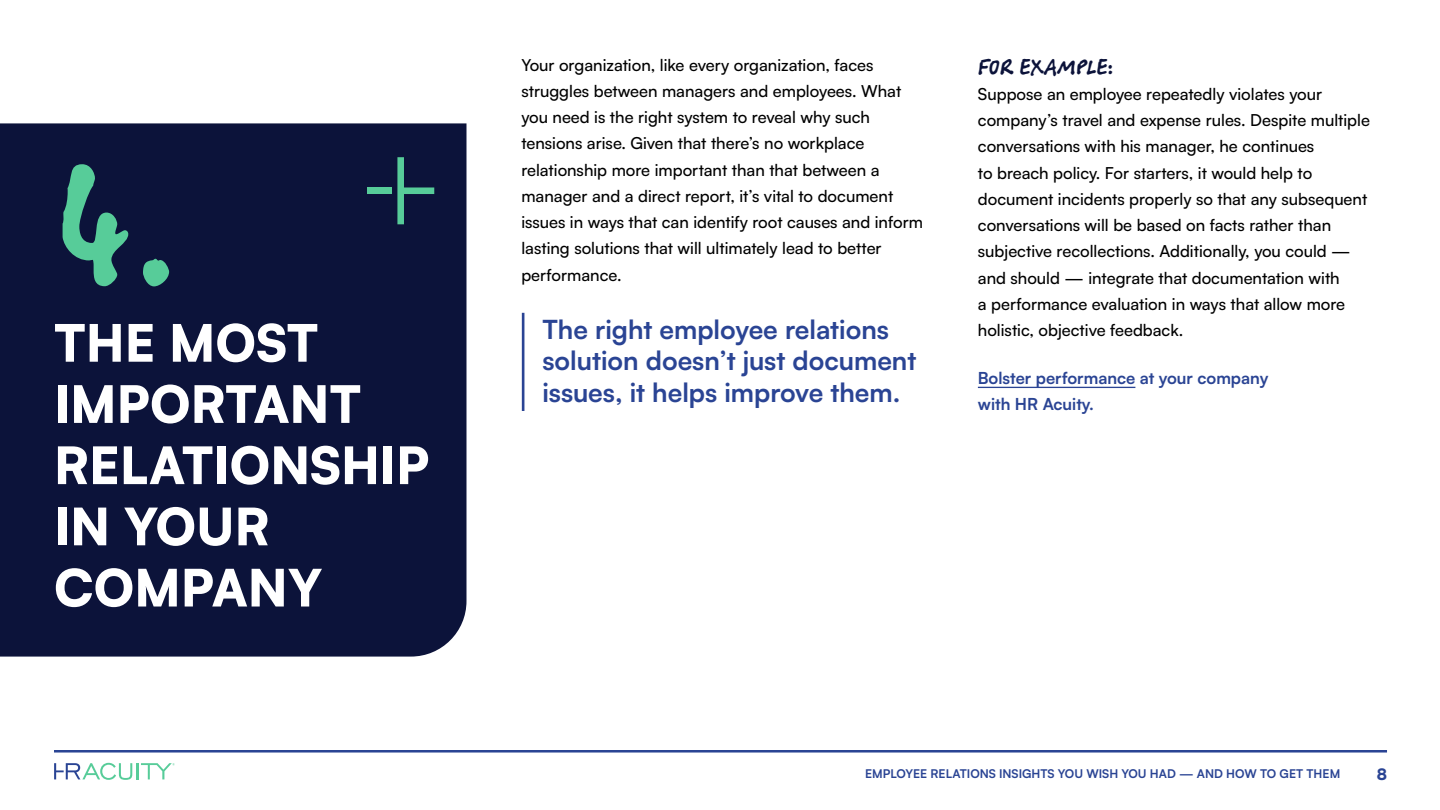
<style>
.page{position:relative;width:1440px;height:810px;background:#fff}
.page>*{position:absolute;margin:0;border:0;box-sizing:border-box;transform-origin:0 0}
.t1{font:153.52px "Berranger Hand ITC Std";color:#57cc99}
.t2{font:900 51px/61.2px "Satoshi";color:#fff}
.t3{font:700 26.25px/31.5px "Satoshi";color:#2a4494}
.t4{font:21px "Berranger Hand ITC Std";letter-spacing:-.005em;color:#0c133a}
.t5{font:500 16.5px/26.2px "Satoshi";color:#000}
.t6{font:700 16.5px/26.2px "Satoshi";color:#2a4494}
.t7{font:900 15.6px "Satoshi";color:#2a4494}
.t8{font:700 12px "Satoshi";color:#2a4494}
</style>
<div class="page">
<svg style="left:54px;top:763px;width:121px;height:17px"></svg>
<hr style="left:54px;top:750px;width:1333px;height:3px;background:#2a4494">
<div style="left:0;top:123px;width:466px;height:534px;background:#0c133a"></div>
<div style="left:367px;top:187px;width:24px;height:7px;background:#57cc99"></div>
<svg style="left:397px;top:157px;width:37px;height:67px;background:#1f4252"></svg>
<hr style="left:978px;top:387px;width:157px;height:1px;background:#2a4494">
<hr style="left:522px;top:313px;width:2px;height:98px;background:#2a4494">
<h1 class="t1" style="left:54px;top:113px;width:125px">4.</h1>
<h2 class="t2" style="left:54px;top:309px;width:377px">THE MOST<br>IMPORTANT<br>RELATIONSHIP<br>IN YOUR<br>COMPANY</h2>
<p class="t5" style="left:521px;top:51px;width:403px">Your organization, like every organization, faces struggles between managers and employees. What you need is the right system to reveal why such tensions arise. Given that there’s no workplace relationship more important than that between a manager and a direct report, it’s vital to document issues in ways that can identify root causes and inform lasting solutions that will ultimately lead to better performance.</p>
<h3 class="t3" style="left:542px;top:312px;width:375px">The right employee relations solution doesn’t just document issues, it helps improve them.</h3>
<p class="t4" style="left:978px;top:52px;width:137px">FOR EXAMPLE:</p>
<p class="t5" style="left:978px;top:80px;width:394px">Suppose an employee repeatedly violates your company’s travel and expense rules. Despite multiple conversations with his manager, he continues<br>to breach policy. For starters, it would help to document incidents properly so that any subsequent conversations will be based on facts rather than subjective recollections. Additionally, you could — and should — integrate that documentation with<br>a performance evaluation in ways that allow more holistic, objective feedback.</p>
<p class="t6" style="left:978px;top:364px;width:292px">Bolster performance at your company with HR Acuity.</p>
<p class="t8" style="left:865px;top:765px;width:477px">EMPLOYEE RELATIONS INSIGHTS YOU WISH YOU HAD — AND HOW TO GET THEM</p>
<p class="t7" style="left:1377px;top:762px;width:12px">8</p>
</div>
